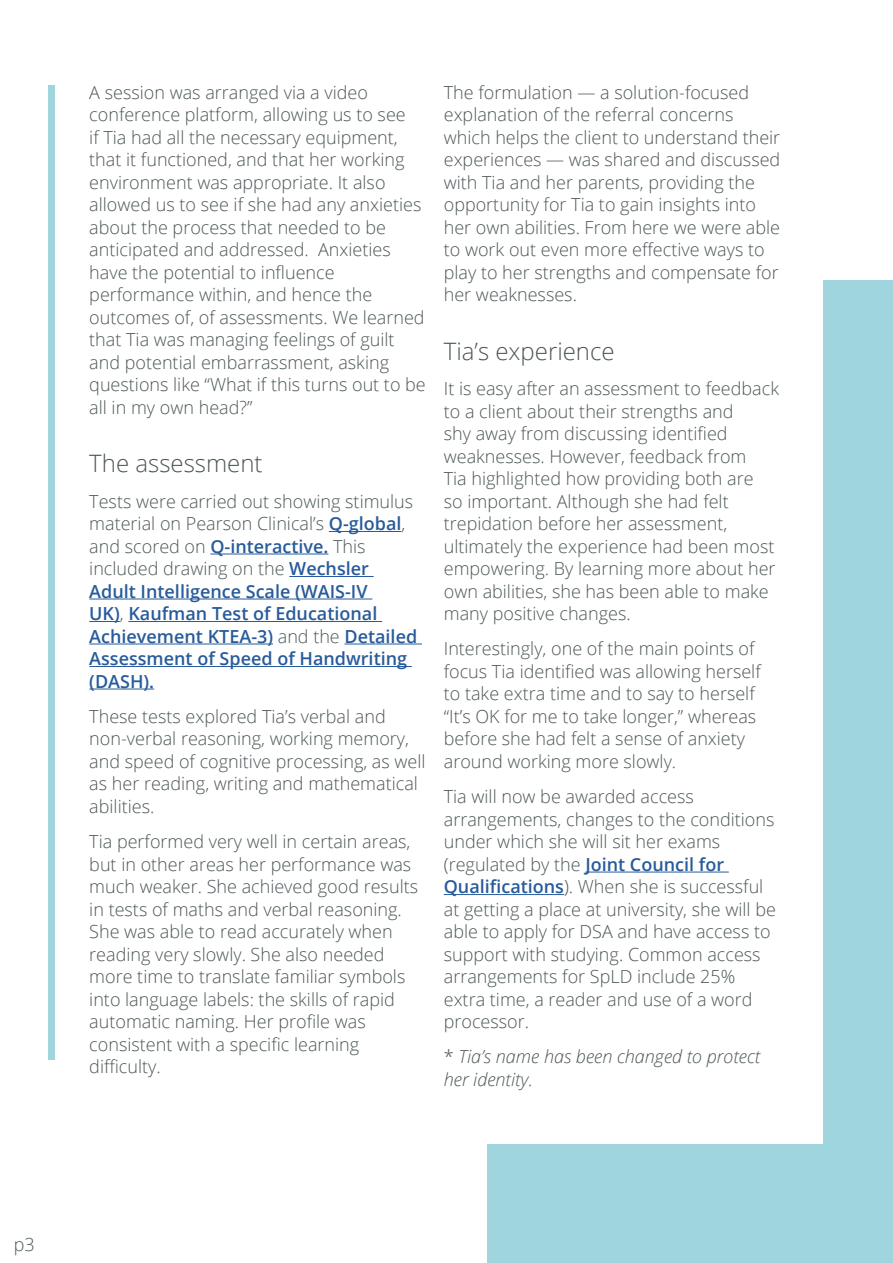
<style>
.page{position:relative;width:893px;height:1263px;background:#fff}
.page>*{position:absolute;margin:0;border:0;box-sizing:border-box;transform-origin:0 0}
.t1{font:300 24px "Open Sans";color:#4c5658}
.t2{font:300 18px/22.5px "Open Sans";color:#4c5658}
.t3{font:600 18px/22.5px "Open Sans";color:#275b9b}
.t4{font:italic 300 18px/22.5px "Open Sans";color:#4c5658}
.s1{font-weight:300;color:#4c5658}
.s2{font-weight:600;color:#275b9b}
.s3{font-style:normal}
</style>
<div class="page">
<div style="left:488px;top:281px;width:405px;height:982px;background:#9fd6de"></div>
<div style="left:47px;top:85px;width:776px;height:1059px;background:#fff"></div>
<hr style="left:329px;top:531px;width:72px;height:1px;background:#275b9b">
<hr style="left:210px;top:553px;width:118px;height:1px;background:#275b9b">
<hr style="left:289px;top:576px;width:85px;height:1px;background:#275b9b">
<hr style="left:89px;top:598px;width:283px;height:1px;background:#275b9b">
<hr style="left:89px;top:621px;width:31px;height:1px;background:#275b9b">
<hr style="left:128px;top:621px;width:254px;height:1px;background:#275b9b">
<hr style="left:89px;top:643px;width:184px;height:1px;background:#275b9b">
<hr style="left:345px;top:643px;width:77px;height:1px;background:#275b9b">
<hr style="left:89px;top:666px;width:323px;height:1px;background:#275b9b">
<hr style="left:89px;top:688px;width:65px;height:1px;background:#275b9b">
<hr style="left:585px;top:871px;width:144px;height:1px;background:#275b9b">
<hr style="left:444px;top:894px;width:120px;height:1px;background:#275b9b">
<div style="left:48px;top:85px;width:6px;height:975px;background:#9fd6de"></div>
<p class="t2" style="left:89px;top:81px;width:338px">A session was arranged via a video conference platform, allowing us to see<br>if Tia had all the necessary equipment, that it functioned, and that her working environment was appropriate. It also allowed us to see if she had any anxieties about the process that needed to be anticipated and addressed. Anxieties have the potential to influence performance within, and hence the outcomes of, of assessments. We learned that Tia was managing feelings of guilt and potential embarrassment, asking questions like “What if this turns out to be all in my own head?”</p>
<p class="t1" style="left:89px;top:447px;width:175px">The assessment</p>
<p class="t3" style="left:89px;top:489px;width:329px"><span class="s1">Tests were carried out showing stimulus material on Pearson Clinical’s</span> Q-global<span class="s1">, and scored on</span> Q-interactive. <span class="s1">This included drawing on the</span> Wechsler Adult Intelligence Scale (WAIS-IV<br>UK)<span class="s1">,</span> Kaufman Test of Educational Achievement KTEA-3) <span class="s1">and the</span> Detailed Assessment of Speed of Handwriting (DASH).</p>
<p class="t2" style="left:89px;top:705px;width:338px">These tests explored Tia’s verbal and non-verbal reasoning, working memory, and speed of cognitive processing, as well as her reading, writing and mathematical abilities.</p>
<p class="t2" style="left:89px;top:830px;width:330px">Tia performed very well in certain areas, but in other areas her performance was much weaker. She achieved good results in tests of maths and verbal reasoning.<br>She was able to read accurately when reading very slowly. She also needed more time to translate familiar symbols into language labels: the skills of rapid automatic naming. Her profile was consistent with a specific learning difficulty.</p>
<p class="t2" style="left:444px;top:81px;width:338px">The formulation — a solution-focused explanation of the referral concerns which helps the client to understand their experiences — was shared and discussed with Tia and her parents, providing the opportunity for Tia to gain insights into her own abilities. From here we were able to work out even more effective ways to play to her strengths and compensate for her weaknesses.</p>
<p class="t1" style="left:444px;top:335px;width:172px">Tia’s experience</p>
<p class="t2" style="left:444px;top:377px;width:337px">It is easy after an assessment to feedback to a client about their strengths and<br>shy away from discussing identified weaknesses. However, feedback from<br>Tia highlighted how providing both are<br>so important. Although she had felt trepidation before her assessment, ultimately the experience had been most empowering. By learning more about her own abilities, she has been able to make many positive changes.</p>
<p class="t2" style="left:444px;top:637px;width:318px">Interestingly, one of the main points of focus Tia identified was allowing herself to take extra time and to say to herself “It’s OK for me to take longer,” whereas before she had felt a sense of anxiety around working more slowly.</p>
<p class="t2" style="left:444px;top:785px;width:334px">Tia will now be awarded access arrangements, changes to the conditions under which she will sit her exams (regulated by the <span class="s2">Joint Council for Qualifications</span>). When she is successful at getting a place at university, she will be able to apply for DSA and have access to support with studying. Common access arrangements for SpLD include 25% extra time, a reader and use of a word processor.</p>
<p class="t4" style="left:444px;top:1045px;width:318px"><span class="s3">*</span> Tia’s name has been changed to protect her identity.</p>
<p class="t2" style="left:14px;top:1233px;width:22px">p3</p>
</div>
